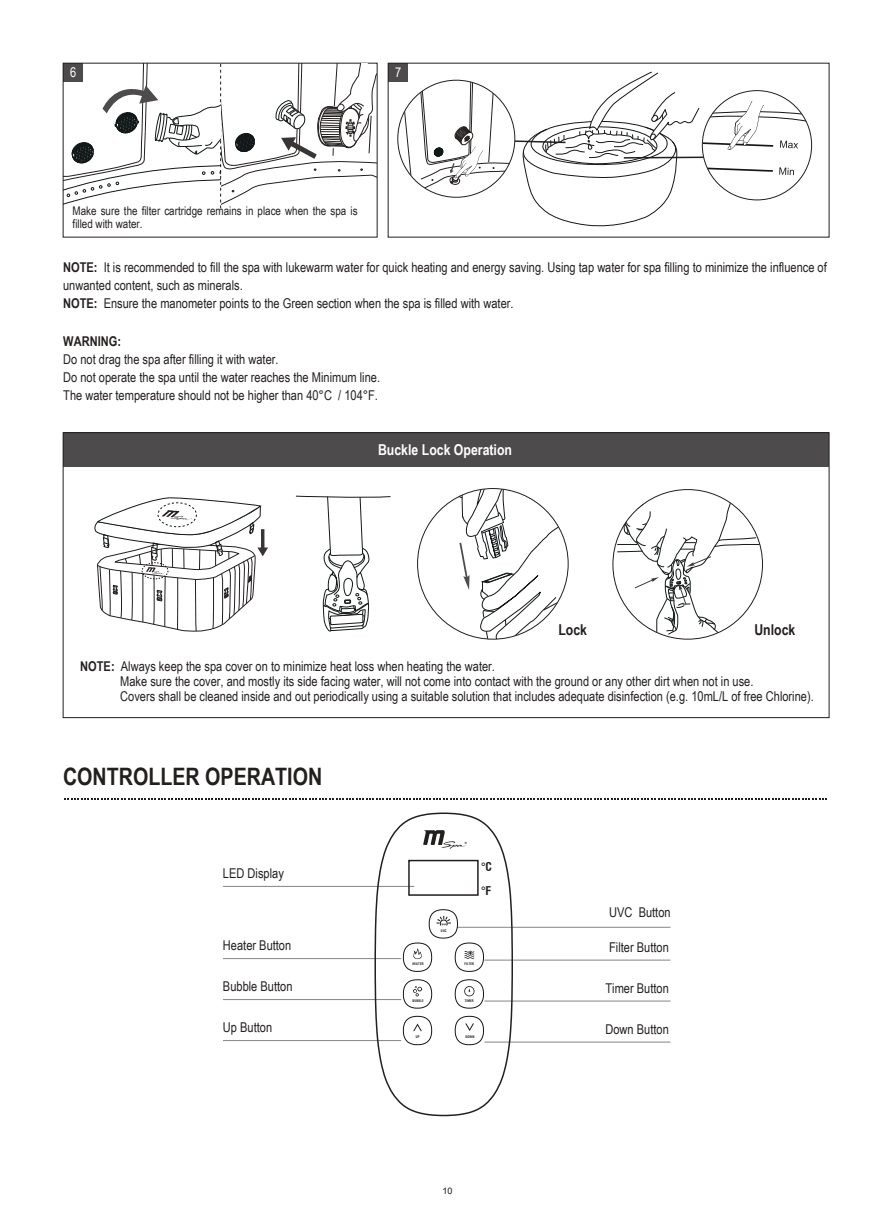
<style>
.page{position:relative;width:893px;height:1212px;background:#fff}
.page>*{position:absolute;margin:0;border:0;box-sizing:border-box;transform-origin:0 0}
.t1{font:700 24px "Arial Narrow";color:#241f1f}
.t2{font:700 15px "Arial Narrow";color:#fff}
.t3{font:700 15px "Arial Narrow";color:#241f1f}
.t4{font:13.5px/18px "Arial Narrow";color:#241f1f}
.t5{font:700 13.5px "Arial Narrow";color:#241f1f}
.t6{font:13.5px "Arial Narrow";color:#fff}
.t7{font:12px/13.5px "Arial Narrow";color:#241f1f}
.t8{font:700 condensed 11.85px/24px "Swiss 721 BT";color:#241f1f}
.t9{font:9px "Arial";color:#191b1b}
.t10{font:3.9px "TV Nord EF Bold Con";letter-spacing:.05em;color:#241f1f}
.t11{font:700 2.85px "Arial";color:#241f1f}
.s1{font-weight:700}
</style>
<div class="page">
<div style="left:63px;top:433px;width:766px;height:34px;background:#4e4b4c"></div>
<div style="left:388px;top:63px;width:19px;height:18px;background:#4e4b4c"></div>
<svg style="left:404px;top:111px;width:7px;height:65px"></svg>
<svg style="left:420px;top:71px;width:388px;height:156px"></svg>
<svg style="left:435px;top:488px;width:133px;height:151px"></svg>
<svg style="left:616px;top:498px;width:145px;height:141px"></svg>
<svg style="left:295px;top:495px;width:96px;height:137px"></svg>
<svg style="left:64px;top:798px;width:763px;height:2px"></svg>
<hr style="left:223px;top:958px;width:178px;height:1px;background:#848486">
<hr style="left:223px;top:886px;width:191px;height:1px;background:#848486">
<hr style="left:223px;top:999px;width:178px;height:1px;background:#848486">
<hr style="left:223px;top:1040px;width:178px;height:1px;background:#848486">
<hr style="left:484px;top:960px;width:186px;height:1px;background:#848486">
<hr style="left:457px;top:927px;width:213px;height:1px;background:#848486">
<hr style="left:484px;top:1001px;width:186px;height:1px;background:#848486">
<hr style="left:484px;top:1042px;width:186px;height:1px;background:#848486">
<svg style="left:374px;top:812px;width:140px;height:305px"></svg>
<svg style="left:94px;top:497px;width:174px;height:135px"></svg>
<svg style="left:63px;top:63px;width:314px;height:148px"></svg>
<p class="t6" style="left:70px;top:62px;width:8px">6</p>
<p class="t6" style="left:395px;top:62px;width:8px">7</p>
<p class="t7" style="left:73px;top:204px;width:286px">Make sure the filter cartridge remains in place when the spa is filled with water.</p>
<p class="t4" style="left:63px;top:258px;width:765px"><span class="s1">NOTE:</span> It is recommended to fill the spa with lukewarm water for quick heating and energy saving. Using tap water for spa filling to minimize the influence of unwanted content, such as minerals.<br><span class="s1">NOTE:</span> Ensure the manometer points to the Green section when the spa is filled with water.</p>
<p class="t5" style="left:63px;top:331px;width:59px">WARNING:</p>
<p class="t4" style="left:63px;top:349px;width:318px">Do not drag the spa after filling it with water.<br>Do not operate the spa until the water reaches the Minimum line.<br>The water temperature should not be higher than 40°C / 104°F.</p>
<p class="t2" style="left:378px;top:438px;width:135px">Buckle Lock Operation</p>
<p class="t3" style="left:558px;top:618px;width:30px">Lock</p>
<p class="t3" style="left:754px;top:618px;width:43px">Unlock</p>
<p class="t4" style="left:120px;top:658px;width:695px;line-height:15px;text-indent:-40px"><span class="s1">NOTE:</span> Always keep the spa cover on to minimize heat loss when heating the water.<br>Make sure the cover, and mostly its side facing water, will not come into contact with the ground or any other dirt when not in use.<br>Covers shall be cleaned inside and out periodically using a suitable solution that includes adequate disinfection (e.g. 10mL/L of free Chlorine).</p>
<h1 class="t1" style="left:63px;top:758px;width:261px">CONTROLLER OPERATION</h1>
<p class="t4" style="left:223px;top:864px;width:62px">LED Display</p>
<p class="t4" style="left:223px;top:936px;width:70px">Heater Button</p>
<p class="t4" style="left:223px;top:977px;width:71px">Bubble Button</p>
<p class="t4" style="left:223px;top:1018px;width:51px">Up Button</p>
<p class="t10" style="left:413px;top:961px;width:12px">HEATER</p>
<p class="t10" style="left:412px;top:998px;width:13px">BUBBLE</p>
<p class="t10" style="left:441px;top:928px;width:7px">UVC</p>
<p class="t11" style="left:465px;top:841px;width:4px">®</p>
<p class="t8" style="left:481px;top:855px;width:12px">°C °F</p>
<p class="t10" style="left:464px;top:961px;width:11px">FILTER</p>
<p class="t10" style="left:465px;top:998px;width:11px">TIMER</p>
<p class="t10" style="left:416px;top:1035px;width:5px">UP</p>
<p class="t10" style="left:465px;top:1035px;width:11px">DOWN</p>
<p class="t9" style="left:443px;top:1185px;width:12px">10</p>
<p class="t4" style="left:609px;top:902px;width:63px">UVC Button</p>
<p class="t4" style="left:609px;top:937px;width:61px">Filter Button</p>
<p class="t4" style="left:605px;top:978px;width:65px">Timer Button</p>
<p class="t4" style="left:605px;top:1019px;width:65px">Down Button</p>
</div>
